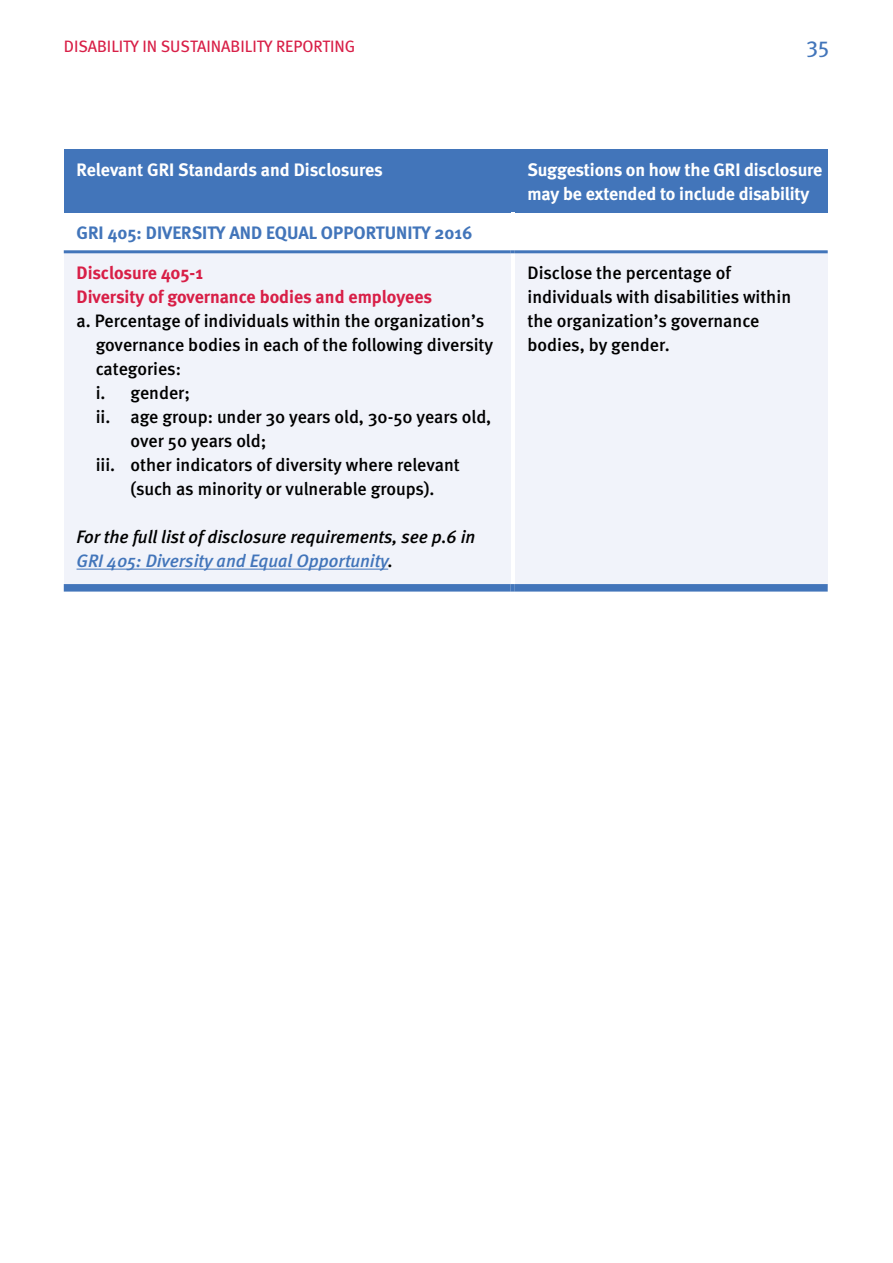
<style>
.page{position:relative;width:893px;height:1263px;background:#fff}
.page>*{position:absolute;margin:0;border:0;box-sizing:border-box;transform-origin:0 0}
.t1{font:22.5px "Meta";color:#4275ba}
.t2{font:500 18px/24px "Meta";color:#000}
.t3{font:700 18px/24px "Meta";letter-spacing:-.01em;color:#fff}
.t4{font:italic 500 18px/24px "Meta";color:#000}
.t5{font:700 18px/24px "Meta";color:#d81f47}
.t6{font:700 18px "Meta";color:#4275ba}
.t7{font:16.5px "Meta";color:#d81f47}
.s1{color:#4275ba}
</style>
<div class="page">
<div style="left:510px;top:149px;width:5px;height:63px;background:#4275ba"></div>
<div style="left:64px;top:252px;width:446px;height:336px;background:#f1f3fa"></div>
<div style="left:515px;top:252px;width:313px;height:336px;background:#f1f3fa"></div>
<hr style="left:64px;top:250px;width:446px;height:3px;background:#4275ba">
<svg style="left:510px;top:250px;width:5px;height:3px"></svg>
<hr style="left:515px;top:250px;width:313px;height:3px;background:#4275ba">
<div style="left:64px;top:584px;width:446px;height:8px;background:#4275ba"></div>
<div style="left:510px;top:584px;width:5px;height:8px;background:#4275ba"></div>
<div style="left:515px;top:584px;width:313px;height:8px;background:#4275ba"></div>
<hr style="left:77px;top:569px;width:311px;height:1px;background:#4275ba">
<div style="left:64px;top:149px;width:446px;height:63px;background:#4275ba"></div>
<div style="left:515px;top:149px;width:313px;height:63px;background:#4275ba"></div>
<p class="t7" style="left:64px;top:37px;width:293px">DISABILITY IN SUSTAINABILITY REPORTING</p>
<p class="t1" style="left:806px;top:32px;width:24px">35</p>
<p class="t3" style="left:77px;top:157px;width:308px">Relevant GRI Standards and Disclosures</p>
<p class="t3" style="left:527px;top:157px;width:296px">Suggestions on how the GRI disclosure may be extended to include disability</p>
<p class="t6" style="left:77px;top:222px;width:397px">GRI 405: DIVERSITY AND EQUAL OPPORTUNITY 2016</p>
<p class="t5" style="left:77px;top:260px;width:357px">Disclosure 405-1<br>Diversity of governance bodies and employees</p>
<p class="t2" style="left:96px;top:308px;width:399px;text-indent:-19px">a. Percentage of individuals within the organization’s governance bodies in each of the following diversity categories:</p>
<p class="t2" style="left:96px;top:380px;width:96px">i. gender;</p>
<p class="t2" style="left:131px;top:404px;width:362px;text-indent:-35px">ii. age group: under 30 years old, 30-50 years old, over 50 years old;</p>
<p class="t2" style="left:96px;top:452px;width:366px;text-align:center">iii. other indicators of diversity where relevant (such as minority or vulnerable groups).</p>
<p class="t4" style="left:77px;top:524px;width:400px">For the full list of disclosure requirements, see p.6 in<br><span class="s1">GRI 405: Diversity and Equal Opportunity</span>.</p>
<p class="t2" style="left:527px;top:260px;width:265px">Disclose the percentage of individuals with disabilities within the organization’s governance bodies, by gender.</p>
</div>
